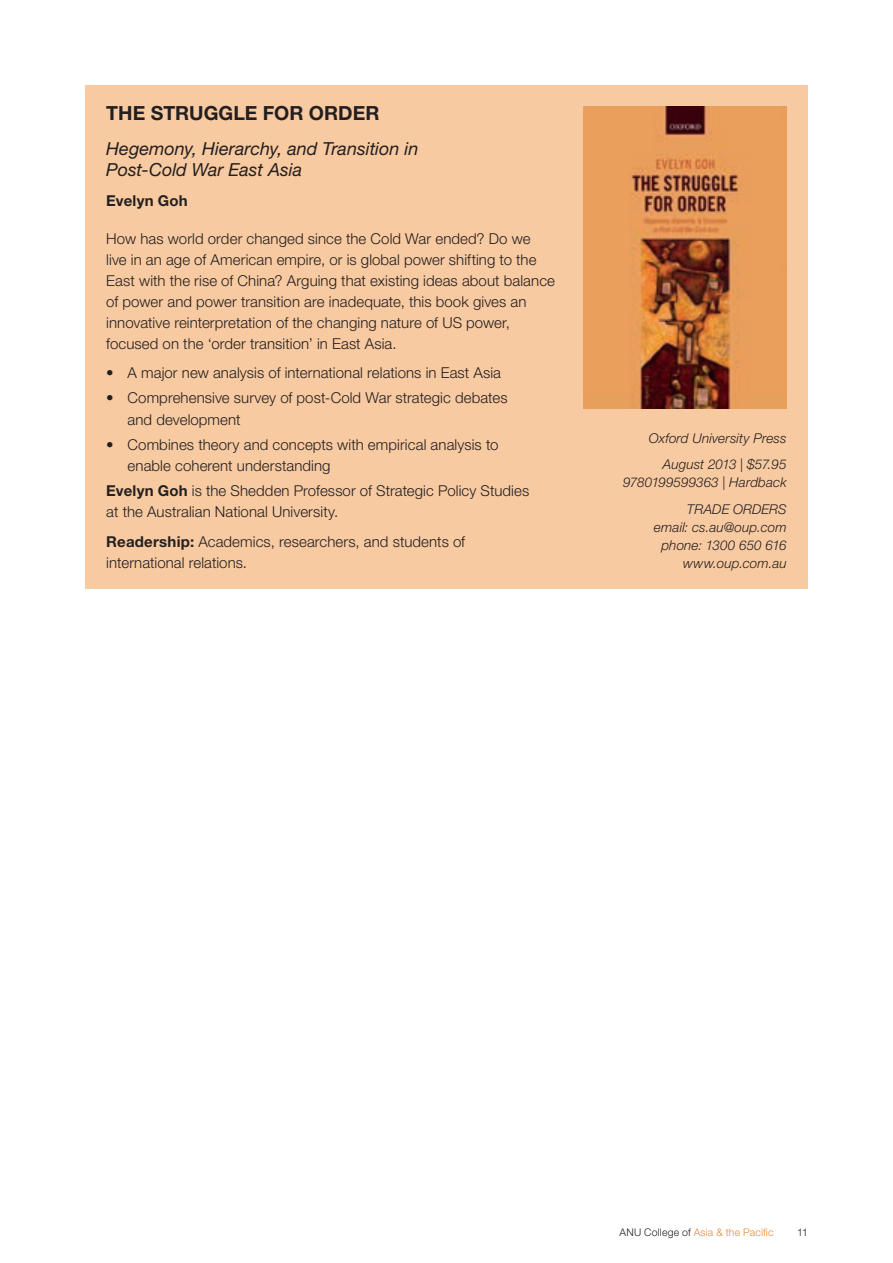
<style>
.page{position:relative;width:893px;height:1263px;background:#fff}
.page>*{position:absolute;margin:0;border:0;box-sizing:border-box;transform-origin:0 0}
.t1{font:700 19.5px "Helvetica Neue LT Std";color:#231f20}
.t2{font:italic 18px/21.6px "Helvetica Neue LT Std";color:#231f20}
.Body{font:300 15px/21px "Helvetica Neue LT Std";letter-spacing:.005em;color:#231f20}
.Body-2{font:700 15px "Helvetica Neue LT Std";letter-spacing:.015em;color:#231f20}
.Body-3{font:italic 300 13.5px/18px "Helvetica Neue LT Std";letter-spacing:.005em;color:#231f20;text-align:right}
.t3{font:300 10.5px "Helvetica Neue LT Std";letter-spacing:.02em;color:#ee8730}
.t4{font:300 10.5px "Helvetica Neue LT Std";color:#231f20}
.s1{font-weight:700}
.s2{color:#231f20}
</style>
<div class="page">
<div style="left:85px;top:85px;width:723px;height:504px;background:#f8caa1"></div>
<img style="left:583px;top:106px;width:204px;height:302px">
<h2 class="t1" style="left:106px;top:101px;width:275px">THE STRUGGLE FOR ORDER</h2>
<h3 class="t2" style="left:106px;top:137px;width:314px">Hegemony, Hierarchy, and Transition in<br>Post-Cold War East Asia</h3>
<p class="Body-2" style="left:106px;top:191px;width:83px">Evelyn Goh</p>
<p class="Body" style="left:106px;top:228px;width:450px">How has world order changed since the Cold War ended? Do we<br>live in an age of American empire, or is global power shifting to the East with the rise of China? Arguing that existing ideas about balance of power and power transition are inadequate, this book gives an innovative reinterpretation of the changing nature of US power, focused on the ‘order transition’ in East Asia.</p>
<p class="Body" style="left:106px;top:362px;width:396px">• A major new analysis of international relations in East Asia</p>
<p class="Body" style="left:128px;top:387px;width:382px;text-indent:-21px">• Comprehensive survey of post-Cold War strategic debates and development</p>
<p class="Body" style="left:128px;top:434px;width:372px;text-indent:-21px">• Combines theory and concepts with empirical analysis to enable coherent understanding</p>
<p class="Body" style="left:106px;top:480px;width:424px"><span class="s1">Evelyn Goh</span> is the Shedden Professor of Strategic Policy Studies at the Australian National University.</p>
<p class="Body" style="left:106px;top:530px;width:360px"><span class="s1">Readership:</span> Academics, researchers, and students of international relations.</p>
<p class="Body-3" style="left:649px;top:428px;width:139px">Oxford University Press</p>
<p class="Body-3" style="left:623px;top:455px;width:165px">August 2013 | $57.95<br>9780199599363 | Hardback</p>
<p class="Body-3" style="left:654px;top:499px;width:134px">TRADE ORDERS email: cs.au@oup.com phone: 1300 650 616 www.oup.com.au</p>
<p class="t3" style="left:620px;top:1225px;width:155px"><span class="s2">ANU College of</span> Asia &amp; the Pacific</p>
<p class="t4" style="left:797px;top:1225px;width:12px">11</p>
</div>
